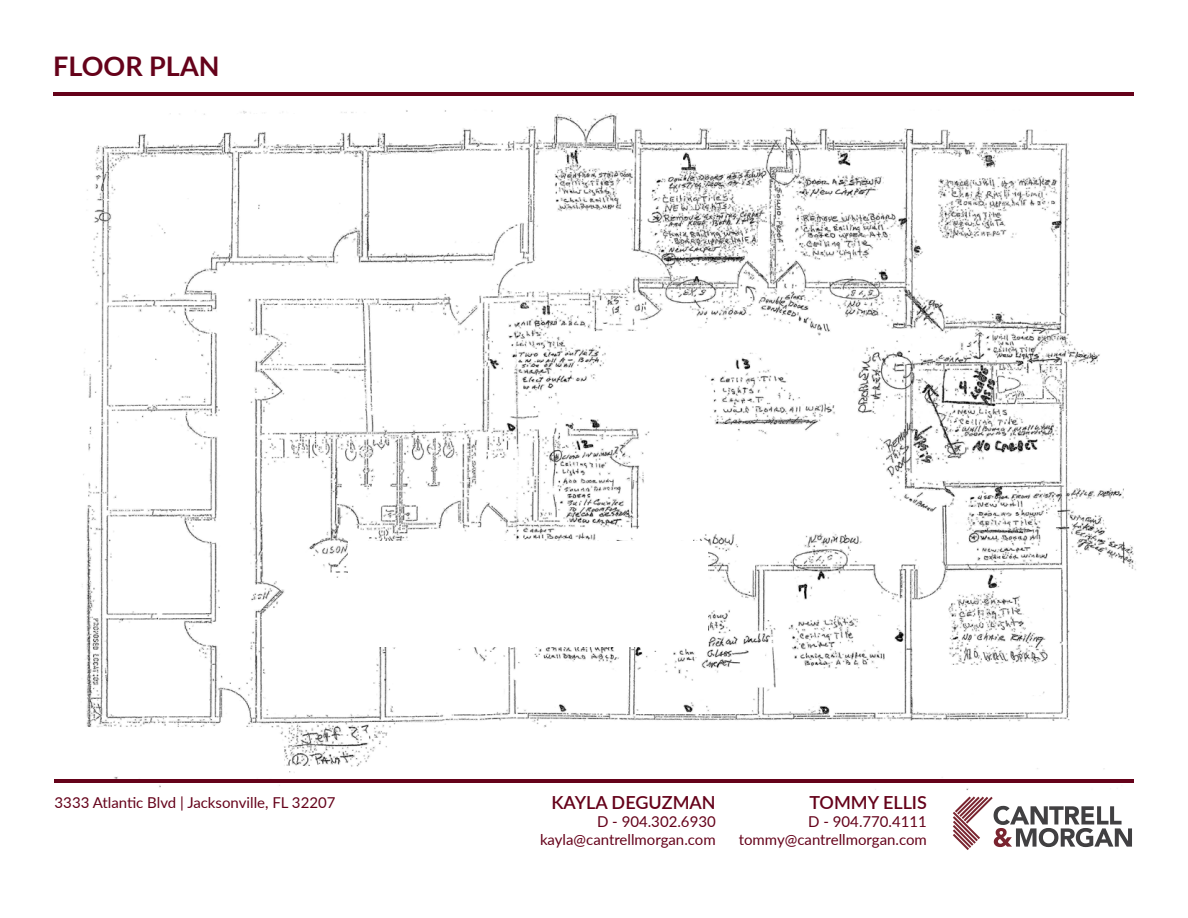
<style>
.page{position:relative;width:1188px;height:918px;background:#fff}
.page>*{position:absolute;margin:0;border:0;box-sizing:border-box;transform-origin:0 0}
.t1{font:700 27px "Lato";color:#65021a}
.t2{font:600 18px "Lato";color:#65021a}
.t3{font:15px/18px "Lato";color:#65021a;text-align:right}
</style>
<div class="page">
<img style="left:73px;top:110px;width:1063px;height:680px">
<hr style="left:53px;top:92px;width:1081px;height:4px;background:#65021a">
<div style="left:348px;top:541px;width:360px;height:105px;background:#fff"></div>
<hr style="left:54px;top:779px;width:1080px;height:3px;background:#65021a">
<svg style="left:953px;top:796px;width:179px;height:54px"></svg>
<h1 class="t1" style="left:53px;top:47px;width:168px">FLOOR PLAN</h1>
<p class="t3" style="left:55px;top:792px;width:282px">3333 Atlantic Blvd | Jacksonville, FL 32207</p>
<p class="t2" style="left:809px;top:790px;width:119px">TOMMY ELLIS</p>
<p class="t3" style="left:739px;top:812px;width:190px">D - 904.770.4111 tommy@cantrellmorgan.com</p>
<p class="t2" style="left:551px;top:790px;width:166px">KAYLA DEGUZMAN</p>
<p class="t3" style="left:540px;top:812px;width:177px">D - 904.302.6930 kayla@cantrellmorgan.com</p>
</div>
